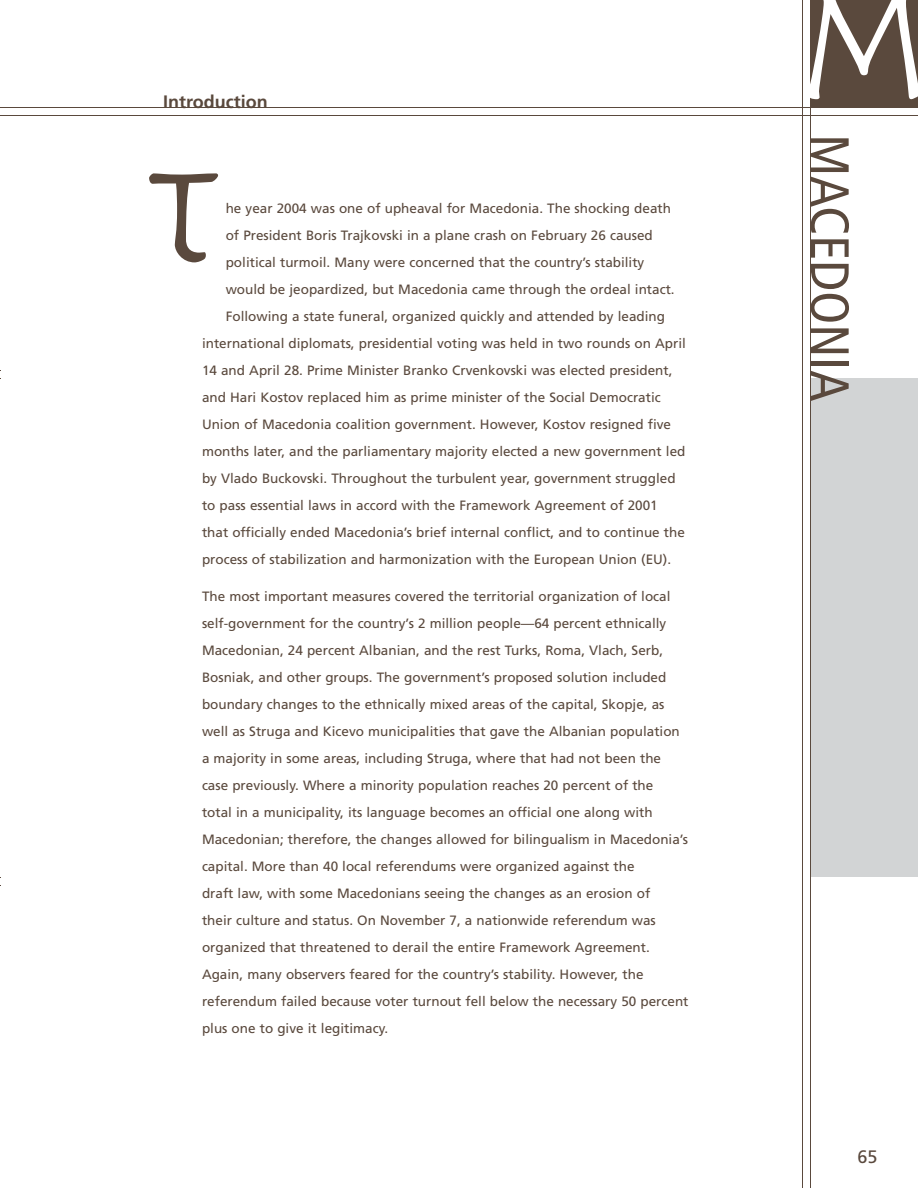
<style>
.page{position:relative;width:918px;height:1188px;background:#fff}
.page>*{position:absolute;margin:0;border:0;box-sizing:border-box;transform-origin:0 0}
.t1{font:180px "Herculanum";color:#fff;scale:.8 1}
.t2{font:153px "Herculanum";color:#5a493d}
.t3{font:condensed 54px "Frutiger";color:#5a493d}
.t4{font:700 18px "Frutiger";color:#5a493d}
.t5{font:18px "Frutiger";color:#5a493d}
.t6{font:13.5px/27px "Frutiger";color:#5a493d}
</style>
<div class="page">
<div style="left:811px;top:378px;width:107px;height:499px;background:#d2d4d5"></div>
<hr style="left:803px;top:0;width:1px;height:1188px;background:#5a493d">
<hr style="left:0;top:107px;width:918px;height:1px;background:#5a493d">
<hr style="left:0;top:115px;width:918px;height:1px;background:#5a493d">
<hr style="left:811px;top:0;width:1px;height:1188px;background:#5a493d">
<div style="left:811px;top:0;width:107px;height:108px;background:#5a493d"></div>
<h3 class="t4" style="left:163px;top:91px;width:106px">Introduction</h3>
<h2 class="t2" style="left:147px;top:140px;width:78px">T</h2>
<p class="t6" style="left:226px;top:194px;width:447px">he year 2004 was one of upheaval for Macedonia. The shocking death</p>
<p class="t6" style="left:226px;top:221px;width:429px">of President Boris Trajkovski in a plane crash on February 26 caused</p>
<p class="t6" style="left:226px;top:248px;width:420px">political turmoil. Many were concerned that the country’s stability</p>
<p class="t6" style="left:226px;top:275px;width:450px">would be jeopardized, but Macedonia came through the ordeal intact.</p>
<p class="t6" style="left:226px;top:302px;width:441px">Following a state funeral, organized quickly and attended by leading</p>
<p class="t6" style="left:202px;top:329px;width:485px">international diplomats, presidential voting was held in two rounds on April</p>
<p class="t6" style="left:202px;top:356px;width:472px">14 and April 28. Prime Minister Branko Crvenkovski was elected president,</p>
<p class="t6" style="left:202px;top:383px;width:460px">and Hari Kostov replaced him as prime minister of the Social Democratic</p>
<p class="t6" style="left:202px;top:410px;width:471px">Union of Macedonia coalition government. However, Kostov resigned five</p>
<p class="t6" style="left:202px;top:437px;width:485px">months later, and the parliamentary majority elected a new government led</p>
<p class="t6" style="left:202px;top:464px;width:475px">by Vlado Buckovski. Throughout the turbulent year, government struggled</p>
<p class="t6" style="left:202px;top:491px;width:457px">to pass essential laws in accord with the Framework Agreement of 2001</p>
<p class="t6" style="left:202px;top:518px;width:484px">that officially ended Macedonia’s brief internal conflict, and to continue the</p>
<p class="t6" style="left:202px;top:545px;width:471px">process of stabilization and harmonization with the European Union (EU).</p>
<p class="t6" style="left:202px;top:583px;width:488px">The most important measures covered the territorial organization of local self-government for the country’s 2 million people—64 percent ethnically Macedonian, 24 percent Albanian, and the rest Turks, Roma, Vlach, Serb, Bosniak, and other groups. The government’s proposed solution included boundary changes to the ethnically mixed areas of the capital, Skopje, as well as Struga and Kicevo municipalities that gave the Albanian population a majority in some areas, including Struga, where that had not been the case previously. Where a minority population reaches 20 percent of the<br>total in a municipality, its language becomes an official one along with Macedonian; therefore, the changes allowed for bilingualism in Macedonia’s capital. More than 40 local referendums were organized against the<br>draft law, with some Macedonians seeing the changes as an erosion of<br>their culture and status. On November 7, a nationwide referendum was organized that threatened to derail the entire Framework Agreement.<br>Again, many observers feared for the country’s stability. However, the referendum failed because voter turnout fell below the necessary 50 percent plus one to give it legitimacy.</p>
<h1 class="t1" style="left:795px;top:-43px;width:175px">m</h1>
<h3 class="t3" style="left:861px;top:134px;width:269px;rotate:90deg">MACEDONIA</h3>
<h3 class="t5" style="left:857px;top:1146px;width:22px">65</h3>
</div>
